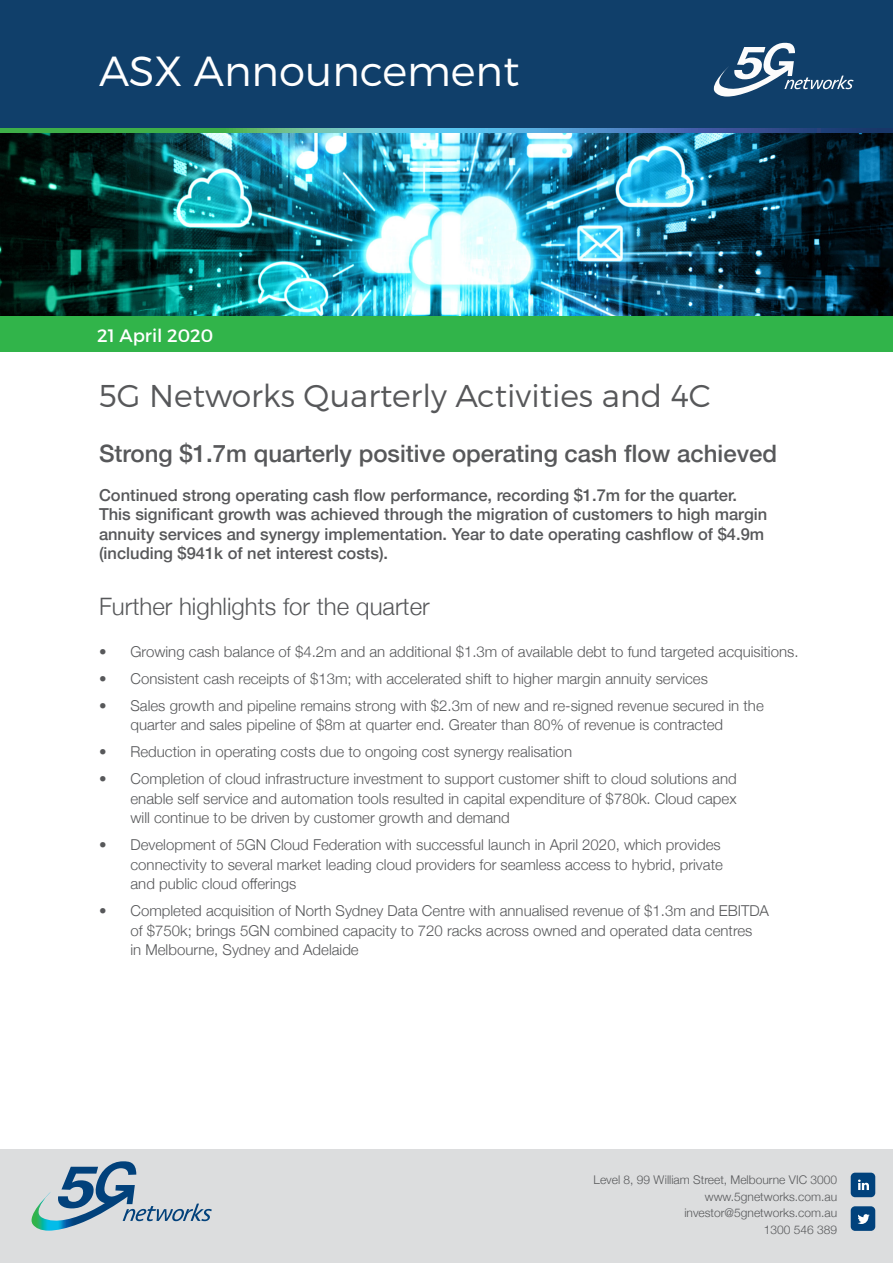
<style>
.page{position:relative;width:893px;height:1263px;background:#fff}
.page>*{position:absolute;margin:0;border:0;box-sizing:border-box;transform-origin:0 0}
.t1{font:300 42px "Montserrat";color:#fff}
.t2{font:300 31.5px "Montserrat";color:#57585a}
.t3{font:500 24px "Helvetica Neue";color:#57585a}
.t4{font:300 24px "Helvetica Neue";color:#57585a}
.t5{font:18px "Montserrat";color:#fff}
.t6{font:500 16.5px "Helvetica Neue";color:#57585a}
.t7{font:300 15px/19.5px "Helvetica Neue";color:#57585a}
.t8{font:300 12px/16.5px "Helvetica Neue";color:#58595b;text-align:right}
</style>
<div class="page">
<div style="left:0;top:1150px;width:893px;height:113px;background:#dcddde"></div>
<img style="left:31px;top:1161px;width:105px;height:69px">
<svg style="left:123px;top:1203px;width:89px;height:18px"></svg>
<div style="left:851px;top:1173px;width:24px;height:24px;background:#01427c;border-radius:4px"></div>
<svg style="left:858px;top:1179px;width:11px;height:11px"></svg>
<div style="left:851px;top:1206px;width:24px;height:25px;background:#01427c;border-radius:4px"></div>
<svg style="left:858px;top:1214px;width:12px;height:10px"></svg>
<img style="left:1px;top:133px;width:892px;height:183px">
<div style="left:0;top:0;width:893px;height:133px;background:#103f6a"></div>
<svg style="left:713px;top:43px;width:141px;height:54px"></svg>
<svg style="left:1px;top:128px;width:855px;height:5px;background:#4c9b99"></svg>
<div style="left:1px;top:316px;width:892px;height:36px;background:#31b44a"></div>
<p class="t1" style="left:99px;top:45px;width:422px">ASX Announcement</p>
<p class="t5" style="left:97px;top:325px;width:117px">21 April 2020</p>
<p class="t2" style="left:99px;top:377px;width:613px">5G Networks Quarterly Activities and 4C</p>
<p class="t3" style="left:99px;top:434px;width:680px">Strong $1.7m quarterly positive operating cash flow achieved</p>
<p class="t6" style="left:99px;top:481px;width:639px">Continued strong operating cash flow performance, recording $1.7m for the quarter.</p>
<p class="t6" style="left:99px;top:501px;width:670px">This significant growth was achieved through the migration of customers to high margin</p>
<p class="t6" style="left:99px;top:520px;width:667px">annuity services and synergy implementation. Year to date operating cashflow of $4.9m</p>
<p class="t6" style="left:99px;top:540px;width:291px">(including $941k of net interest costs).</p>
<p class="t4" style="left:99px;top:587px;width:332px">Further highlights for the quarter</p>
<p class="t7" style="left:99px;top:640px;width:701px">• Growing cash balance of $4.2m and an additional $1.3m of available debt to fund targeted acquisitions.</p>
<p class="t7" style="left:99px;top:667px;width:610px">• Consistent cash receipts of $13m; with accelerated shift to higher margin annuity services</p>
<p class="t7" style="left:130px;top:694px;width:635px;text-indent:-32px">• Sales growth and pipeline remains strong with $2.3m of new and re-signed revenue secured in the quarter and sales pipeline of $8m at quarter end. Greater than 80% of revenue is contracted</p>
<p class="t7" style="left:99px;top:741px;width:475px">• Reduction in operating costs due to ongoing cost synergy realisation</p>
<p class="t7" style="left:99px;top:768px;width:639px">• Completion of cloud infrastructure investment to support customer shift to cloud solutions and</p>
<p class="t7" style="left:130px;top:787px;width:607px">enable self service and automation tools resulted in capital expenditure of $780k. Cloud capex</p>
<p class="t7" style="left:130px;top:807px;width:381px">will continue to be driven by customer growth and demand</p>
<p class="t7" style="left:99px;top:834px;width:625px;text-align:right">• Development of 5GN Cloud Federation with successful launch in April 2020, which provides connectivity to several market leading cloud providers for seamless access to hybrid, private</p>
<p class="t7" style="left:130px;top:873px;width:167px">and public cloud offerings</p>
<p class="t7" style="left:99px;top:900px;width:672px">• Completed acquisition of North Sydney Data Centre with annualised revenue of $1.3m and EBITDA</p>
<p class="t7" style="left:130px;top:919px;width:623px">of $750k; brings 5GN combined capacity to 720 racks across owned and operated data centres</p>
<p class="t7" style="left:130px;top:939px;width:230px">in Melbourne, Sydney and Adelaide</p>
<p class="t8" style="left:594px;top:1171px;width:245px">Level 8, 99 William Street, Melbourne VIC 3000 www.5gnetworks.com.au investor@5gnetworks.com.au<br>1300 546 389</p>
</div>
